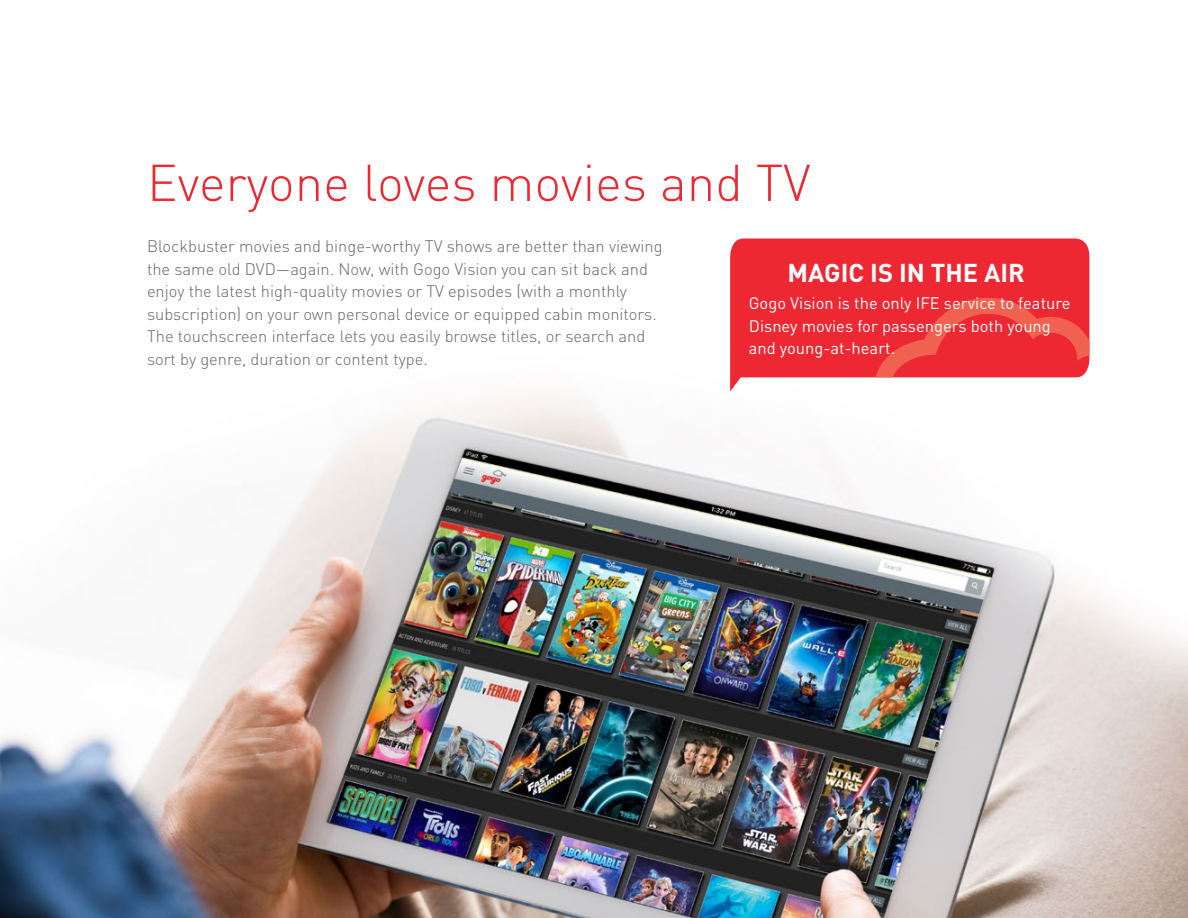
<style>
.page{position:relative;width:1188px;height:918px;background:#fff}
.page>*{position:absolute;margin:0;border:0;box-sizing:border-box;transform-origin:0 0}
.t1{font:300 51px "DIN Pro";color:#ee2833}
.t2{font:700 25.5px "DIN Pro";color:#fff}
.t3{font:300 16.5px/22.5px "DIN Pro";color:#656568}
.t4{font:16.5px/22.5px "DIN Pro";color:#fff}
</style>
<div class="page">
<img style="left:0;top:293px;width:1188px;height:625px">
<svg style="left:730px;top:238px;width:359px;height:154px;background:#ef3640"></svg>
<svg style="left:874px;top:298px;width:215px;height:94px"></svg>
<p class="t1" style="left:147px;top:143px;width:665px">Everyone loves movies and TV</p>
<p class="t3" style="left:147px;top:233px;width:517px">Blockbuster movies and binge-worthy TV shows are better than viewing the same old DVD—again. Now, with Gogo Vision you can sit back and enjoy the latest high-quality movies or TV episodes (with a monthly subscription) on your own personal device or equipped cabin monitors.<br>The touchscreen interface lets you easily browse titles, or search and sort by genre, duration or content type.</p>
<p class="t2" style="left:788px;top:251px;width:239px">MAGIC IS IN THE AIR</p>
<p class="t4" style="left:749px;top:290px;width:323px">Gogo Vision is the only IFE service to feature<br>Disney movies for passengers both young and young-at-heart.</p>
</div>
